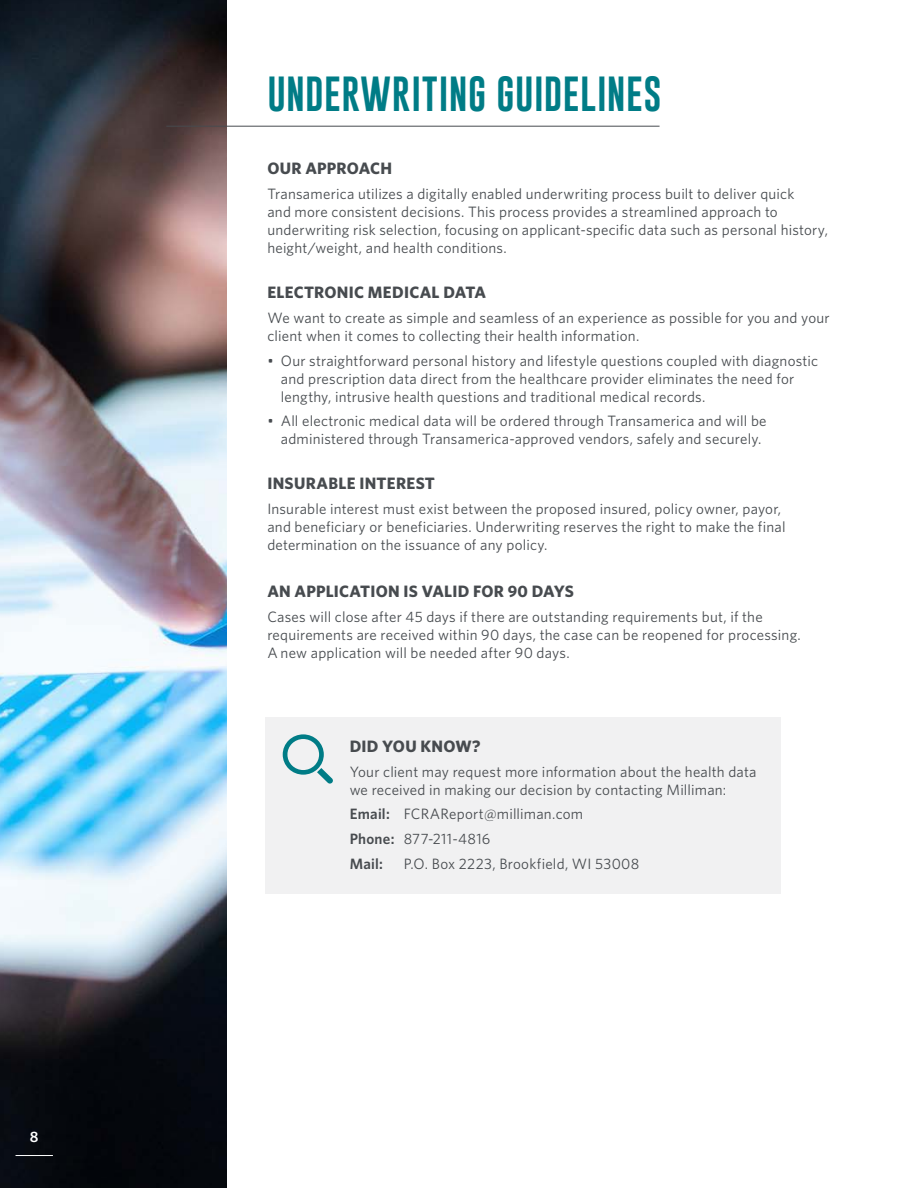
<style>
.page{position:relative;width:918px;height:1188px;background:#fff}
.page>*{position:absolute;margin:0;border:0;box-sizing:border-box;transform-origin:0 0}
.t1{font:36px "Gobold";letter-spacing:.015em;color:#007c86}
.t2{font:700 16.5px "Whitney";letter-spacing:.015em;color:#474b4f}
.t3{font:15px/18px "Whitney";letter-spacing:.015em;color:#474b4f}
.t4{font:600 15px "Whitney";color:#fff}
.s1{font-weight:600}
</style>
<div class="page">
<img style="left:0;top:0;width:227px;height:1188px">
<hr style="left:16px;top:1155px;width:37px;height:1px;background:#fff">
<hr style="left:166px;top:126px;width:494px;height:1px;background:#474b4f">
<div style="left:266px;top:717px;width:515px;height:176px;background:#f1f1f2"></div>
<svg style="left:283px;top:734px;width:50px;height:50px"></svg>
<p class="t4" style="left:30px;top:1126px;width:10px">8</p>
<h1 class="t1" style="left:267px;top:70px;width:396px">UNDERWRITING GUIDELINES</h1>
<p class="t2" style="left:267px;top:158px;width:126px">OUR APPROACH</p>
<p class="t3" style="left:267px;top:185px;width:562px">Transamerica utilizes a digitally enabled underwriting process built to deliver quick<br>and more consistent decisions. This process provides a streamlined approach to underwriting risk selection, focusing on applicant-specific data such as personal history, height/weight, and health conditions.</p>
<p class="t2" style="left:267px;top:281px;width:220px">ELECTRONIC MEDICAL DATA</p>
<p class="t3" style="left:267px;top:308px;width:564px">We want to create as simple and seamless of an experience as possible for you and your client when it comes to collecting their health information.</p>
<p class="t3" style="left:281px;top:351px;width:539px;text-indent:-14px">• Our straightforward personal history and lifestyle questions coupled with diagnostic and prescription data direct from the healthcare provider eliminates the need for lengthy, intrusive health questions and traditional medical records.</p>
<p class="t3" style="left:267px;top:412px;width:501px;text-align:center">• All electronic medical data will be ordered through Transamerica and will be administered through Transamerica-approved vendors, safely and securely.</p>
<p class="t2" style="left:267px;top:473px;width:169px">INSURABLE INTEREST</p>
<p class="t3" style="left:267px;top:500px;width:520px">Insurable interest must exist between the proposed insured, policy owner, payor, and beneficiary or beneficiaries. Underwriting reserves the right to make the final determination on the issuance of any policy.</p>
<p class="t2" style="left:267px;top:581px;width:308px">AN APPLICATION IS VALID FOR 90 DAYS</p>
<p class="t3" style="left:267px;top:608px;width:535px">Cases will close after 45 days if there are outstanding requirements but, if the requirements are received within 90 days, the case can be reopened for processing.<br>A new application will be needed after 90 days.</p>
<p class="t2" style="left:350px;top:735px;width:132px">DID YOU KNOW?</p>
<p class="t3" style="left:350px;top:762px;width:408px">Your client may request more information about the health data we received in making our decision by contacting Milliman:</p>
<p class="t3" style="left:350px;top:801px;width:235px;line-height:24.8px"><span class="s1">Email:</span> FCRAReport@milliman.com<br><span class="s1">Phone:</span> 877-211-4816<br><span class="s1">Mail:</span></p>
<p class="t3" style="left:404px;top:854px;width:237px">P.O. Box 2223, Brookfield, WI 53008</p>
</div>
